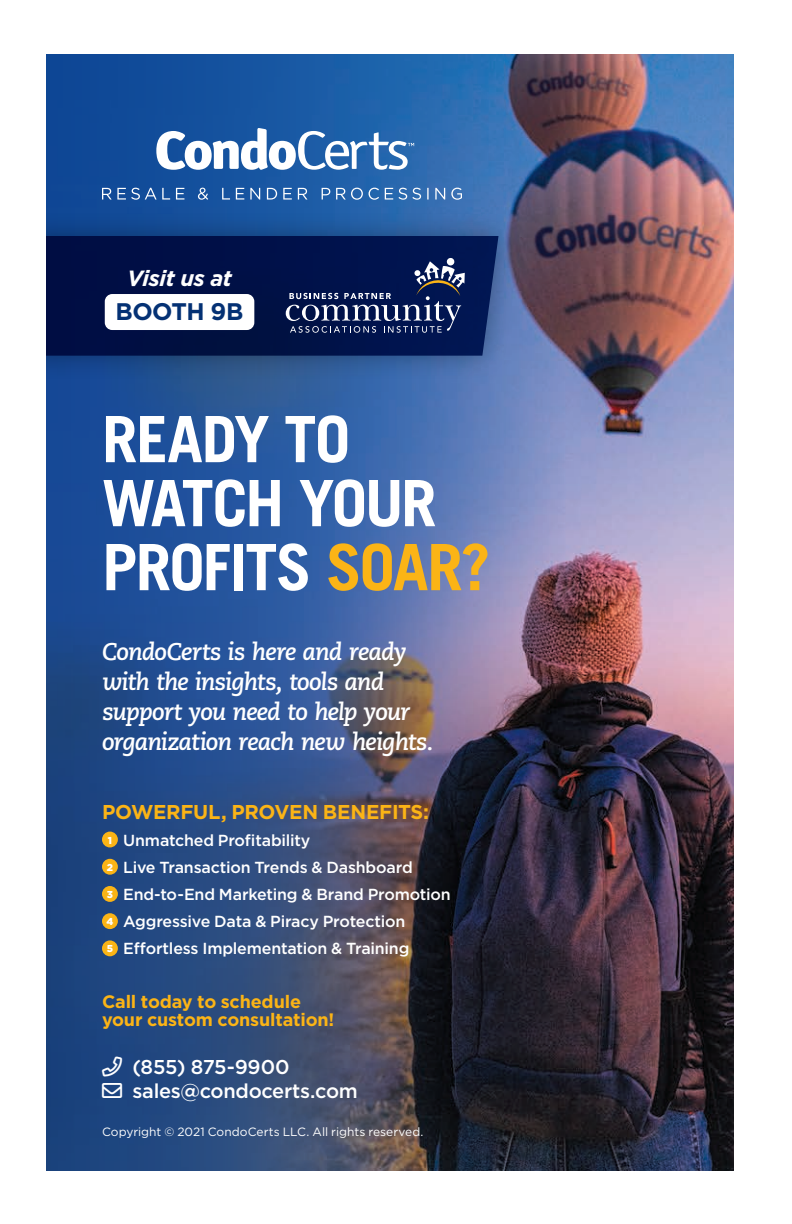
<style>
.page{position:relative;width:792px;height:1224px;background:#fff}
.page>*{position:absolute;margin:0;border:0;box-sizing:border-box;transform-origin:0 0}
.t1{font:700 64px/64px "Trade Gothic LT Std";letter-spacing:-.03em;color:#fff}
.t2{font:italic 700 24px/30px "Caecilia";letter-spacing:-.035em;color:#fff}
.t3{font:700 24px "Gotham";letter-spacing:-.025em;color:#043174}
.t4{font:italic 700 22px "Gotham";letter-spacing:-.02em;color:#fff}
.t5{font:500 20px/24px "Gotham";letter-spacing:-.015em;color:#fff}
.t6{font:700 20px "Gotham";letter-spacing:-.015em;color:#fbb416}
.t7{font:700 18px/18px "Gotham";letter-spacing:-.01em;color:#fbb416}
.t8{font:500 16px/27px "Gotham";letter-spacing:-.015em;color:#fff}
.t9{font:12px "Gotham";color:#fff}
.t10{font:900 10px "Gotham";color:#fff}
.s1{color:#fbb416}
</style>
<div class="page">
<img style="left:576px;top:55px;width:157px;height:1116px">
<img style="left:47px;top:55px;width:529px;height:1116px">
<div style="left:47px;top:211px;width:475px;height:170px;background:#231f20;opacity:.35"></div>
<svg style="left:47px;top:236px;width:451px;height:120px;background:#02134a"></svg>
<div style="left:105px;top:294px;width:149px;height:36px;background:#fff;border-radius:7px"></div>
<svg style="left:286px;top:258px;width:179px;height:75px;background:#253565"></svg>
<div style="left:102px;top:832px;width:16px;height:15px;background:#fbb416;border-radius:50%"></div>
<div style="left:102px;top:940px;width:16px;height:16px;background:#fbb416;border-radius:50%"></div>
<div style="left:102px;top:913px;width:16px;height:16px;background:#fbb416;border-radius:50%"></div>
<div style="left:102px;top:886px;width:16px;height:16px;background:#fbb416;border-radius:50%"></div>
<div style="left:102px;top:859px;width:16px;height:16px;background:#fbb416;border-radius:50%"></div>
<svg style="left:102px;top:188px;width:360px;height:12px;background:#4a7bb6"></svg>
<svg style="left:156px;top:128px;width:258px;height:42px"></svg>
<svg style="left:102px;top:1056px;width:20px;height:20px"></svg>
<svg style="left:102px;top:1083px;width:20px;height:15px"></svg>
<p class="t4" style="left:127px;top:263px;width:106px">Visit us at</p>
<p class="t3" style="left:116px;top:296px;width:129px">BOOTH 9B</p>
<p class="t1" style="left:102px;top:406px;width:390px">READY TO<br>WATCH YOUR<br>PROFITS <span class="s1">SOAR?</span></p>
<p class="t2" style="left:102px;top:637px;width:333px">CondoCerts is here and ready with the insights, tools and support you need to help your organization reach new heights.</p>
<p class="t6" style="left:102px;top:799px;width:329px">POWERFUL, PROVEN BENEFITS:</p>
<p class="t8" style="left:123px;top:827px;width:329px">Unmatched Profitability<br>Live Transaction Trends &amp; Dashboard End-to-End Marketing &amp; Brand Promotion Aggressive Data &amp; Piracy Protection Effortless Implementation &amp; Training</p>
<p class="t10" style="left:108px;top:834px;width:6px">1</p>
<p class="t10" style="left:107px;top:860px;width:8px">2</p>
<p class="t10" style="left:107px;top:888px;width:8px">3</p>
<p class="t10" style="left:107px;top:915px;width:8px">4</p>
<p class="t10" style="left:107px;top:942px;width:8px">5</p>
<p class="t7" style="left:102px;top:992px;width:234px">Call today to schedule your custom consultation!</p>
<p class="t5" style="left:132px;top:1054px;width:227px">(855) 875-9900 sales@condocerts.com</p>
<p class="t9" style="left:102px;top:1124px;width:323px">Copyright © 2021 CondoCerts LLC. All rights reserved.</p>
</div>
